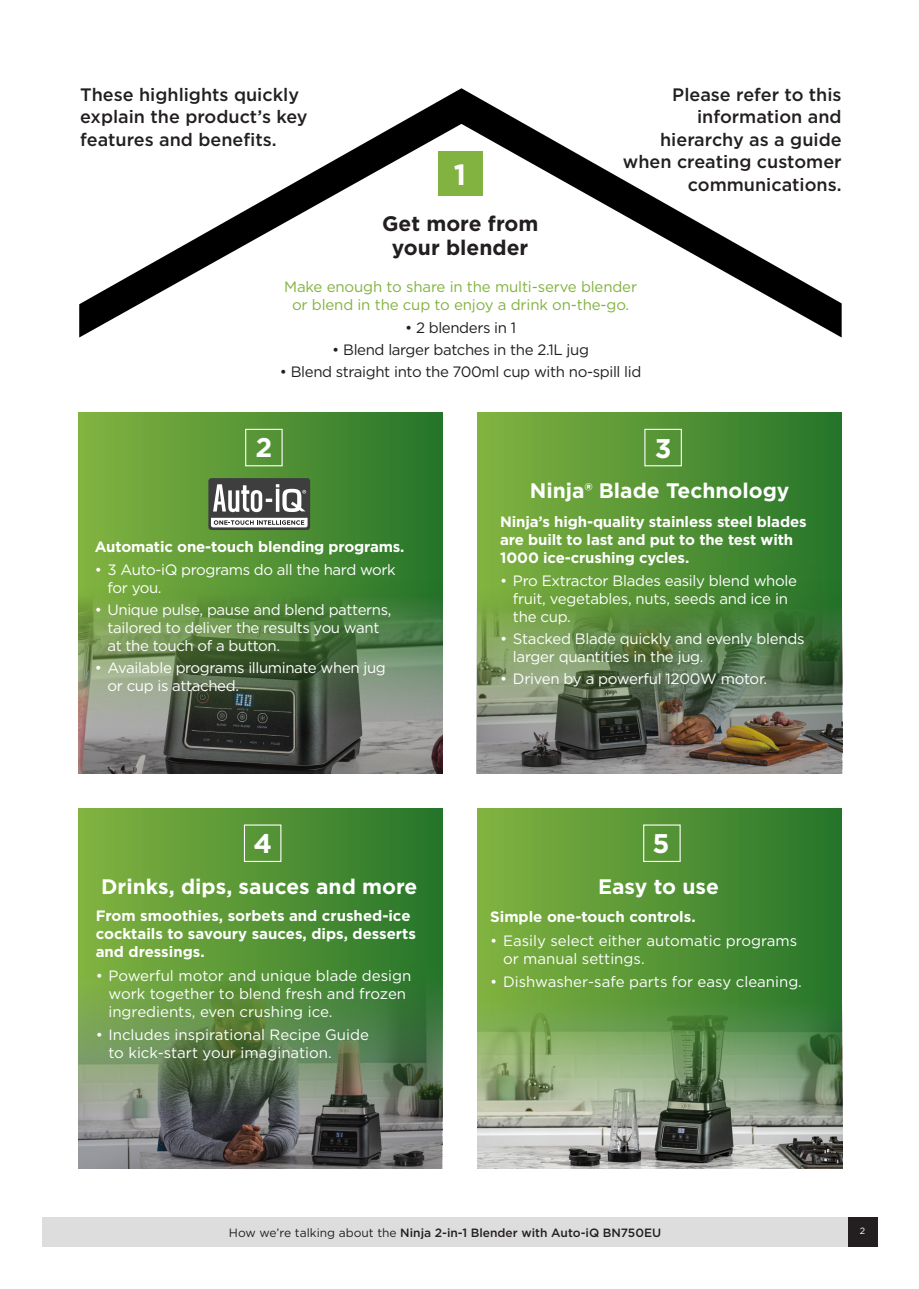
<style>
.page{position:relative;width:919px;height:1289px;background:#fff}
.page>*{position:absolute;margin:0;border:0;box-sizing:border-box;transform-origin:0 0}
.t1{font:700 29.25px "Gotham";color:#fff}
.t2{font:700 27px "Gotham";color:#fff}
.t3{font:700 21px "Gotham";color:#fff}
.t4{font:700 21px/24px "Gotham";color:#231f20;text-align:center}
.t5{font:500 18px/22.5px "Gotham";color:#231f20}
.t6{font:15px/18px "Gotham";letter-spacing:-.02em;color:#fff}
.t7{font:15px/18px "Gotham";color:#fff}
.t8{font:700 15px/18px "Gotham";letter-spacing:-.01em;color:#fff}
.t9{font:15px "Gotham";letter-spacing:-.025em;color:#231f20}
.t10{font:15px/18px "Gotham";letter-spacing:-.01em;color:#82b340;text-align:center}
.t11{font:500 12px "Gotham";color:#231f20}
.t12{font:9px "Gotham";color:#fff}
.s1{font-weight:400}
</style>
<div class="page">
<div style="left:477px;top:412px;width:364px;height:361px;background:linear-gradient(to right,#83b441,#27752b)"></div>
<img style="left:477px;top:565px;width:365px;height:15px">
<div style="left:43px;top:1216px;width:813px;height:30px;background:#dedddd"></div>
<div style="left:847px;top:1216px;width:30px;height:30px;background:#231f20"></div>
<div style="left:477px;top:808px;width:364px;height:360px;background:linear-gradient(to right,#83b341,#26752a)"></div>
<div style="left:78px;top:808px;width:364px;height:360px;background:linear-gradient(to right,#83b341,#26752a)"></div>
<div style="left:78px;top:412px;width:364px;height:361px;background:linear-gradient(to right,#83b441,#27752b)"></div>
<svg style="left:79px;top:88px;width:762px;height:249px"></svg>
<div style="left:245px;top:429px;width:37px;height:37px;border:1px solid #fff"></div>
<div style="left:644px;top:429px;width:37px;height:37px;border:1px solid #fff"></div>
<div style="left:244px;top:824px;width:37px;height:38px;border:1px solid #fff"></div>
<div style="left:643px;top:824px;width:37px;height:38px;border:1px solid #fff"></div>
<img style="left:477px;top:960px;width:365px;height:208px">
<img style="left:78px;top:960px;width:364px;height:15px">
<img style="left:79px;top:580px;width:364px;height:193px">
<img style="left:78px;top:975px;width:364px;height:193px">
<img style="left:476px;top:580px;width:366px;height:193px">
<div style="left:208px;top:478px;width:102px;height:52px;background:#3e3e3f;border-radius:3px"></div>
<svg style="left:211px;top:518px;width:96px;height:9px"></svg>
<svg style="left:213px;top:484px;width:93px;height:28px"></svg>
<p class="t5" style="left:80px;top:83px;width:229px">These highlights quickly explain the product’s key features and benefits.</p>
<p class="t5" style="left:623px;top:83px;width:220px;text-align:right">Please refer to this information and hierarchy as a guide when creating customer communications.</p>
<p class="t1" style="left:454px;top:155px;width:14px">1</p>
<p class="t4" style="left:382px;top:211px;width:158px">Get more from your blender</p>
<p class="t10" style="left:284px;top:278px;width:354px">Make enough to share in the multi-serve blender or blend in the cup to enjoy a drink on-the-go.</p>
<p class="t9" style="left:405px;top:318px;width:113px">• 2 blenders in 1</p>
<p class="t9" style="left:332px;top:340px;width:258px">• Blend larger batches in the 2.1L jug</p>
<p class="t9" style="left:280px;top:362px;width:363px">• Blend straight into the 700ml cup with no-spill lid</p>
<p class="t2" style="left:255px;top:429px;width:18px">2</p>
<p class="t2" style="left:654px;top:430px;width:18px">3</p>
<p class="t3" style="left:530px;top:477px;width:261px">Ninja® Blade Technology</p>
<p class="t8" style="left:95px;top:538px;width:311px">Automatic one-touch blending programs.</p>
<p class="t6" style="left:107px;top:560px;width:290px;text-indent:-13px">• 3 Auto-iQ programs do all the hard work for you.</p>
<p class="t6" style="left:107px;top:600px;width:285px;text-indent:-13px">• Unique pulse, pause and blend patterns, tailored to deliver the results you want at the touch of a button.</p>
<p class="t6" style="left:107px;top:658px;width:280px;text-indent:-13px">• Available programs illuminate when jug or cup is attached.</p>
<p class="t2" style="left:253px;top:825px;width:20px">4</p>
<p class="t3" style="left:101px;top:872px;width:318px">Drinks, dips, sauces and more</p>
<p class="t8" style="left:96px;top:906px;width:322px">From smoothies, sorbets and crushed-ice cocktails to savoury sauces, dips, desserts and dressings.</p>
<p class="t7" style="left:108px;top:966px;width:304px;text-indent:-13px">• Powerful motor and unique blade design work together to blend fresh and frozen ingredients, even crushing ice.</p>
<p class="t7" style="left:108px;top:1024px;width:262px;text-indent:-13px">• Includes inspirational Recipe Guide to kick-start your imagination.</p>
<p class="t8" style="left:500px;top:513px;width:308px">Ninja’s high-quality stainless steel blades are built to last and put to the test with<br>1000 ice-crushing cycles.</p>
<p class="t6" style="left:513px;top:571px;width:286px;text-indent:-13px">• Pro Extractor Blades easily blend whole fruit, vegetables, nuts, seeds and ice in the cup.</p>
<p class="t6" style="left:513px;top:629px;width:293px;text-indent:-13px">• Stacked Blade quickly and evenly blends larger quantities in the jug.</p>
<p class="t6" style="left:500px;top:669px;width:268px">• Driven by a powerful 1200W motor.</p>
<p class="t2" style="left:652px;top:825px;width:19px">5</p>
<p class="t3" style="left:598px;top:872px;width:122px">Easy to use</p>
<p class="t8" style="left:490px;top:907px;width:207px">Simple one-touch controls.</p>
<p class="t7" style="left:503px;top:931px;width:296px;text-indent:-13px">• Easily select either automatic programs or manual settings.</p>
<p class="t7" style="left:490px;top:971px;width:313px">• Dishwasher-safe parts for easy cleaning.</p>
<p class="t11" style="left:229px;top:1224px;width:434px"><span class="s1">How we’re talking about the</span> Ninja 2-in-1 Blender with Auto-iQ BN750EU</p>
<p class="t12" style="left:859px;top:1224px;width:7px">2</p>
</div>
